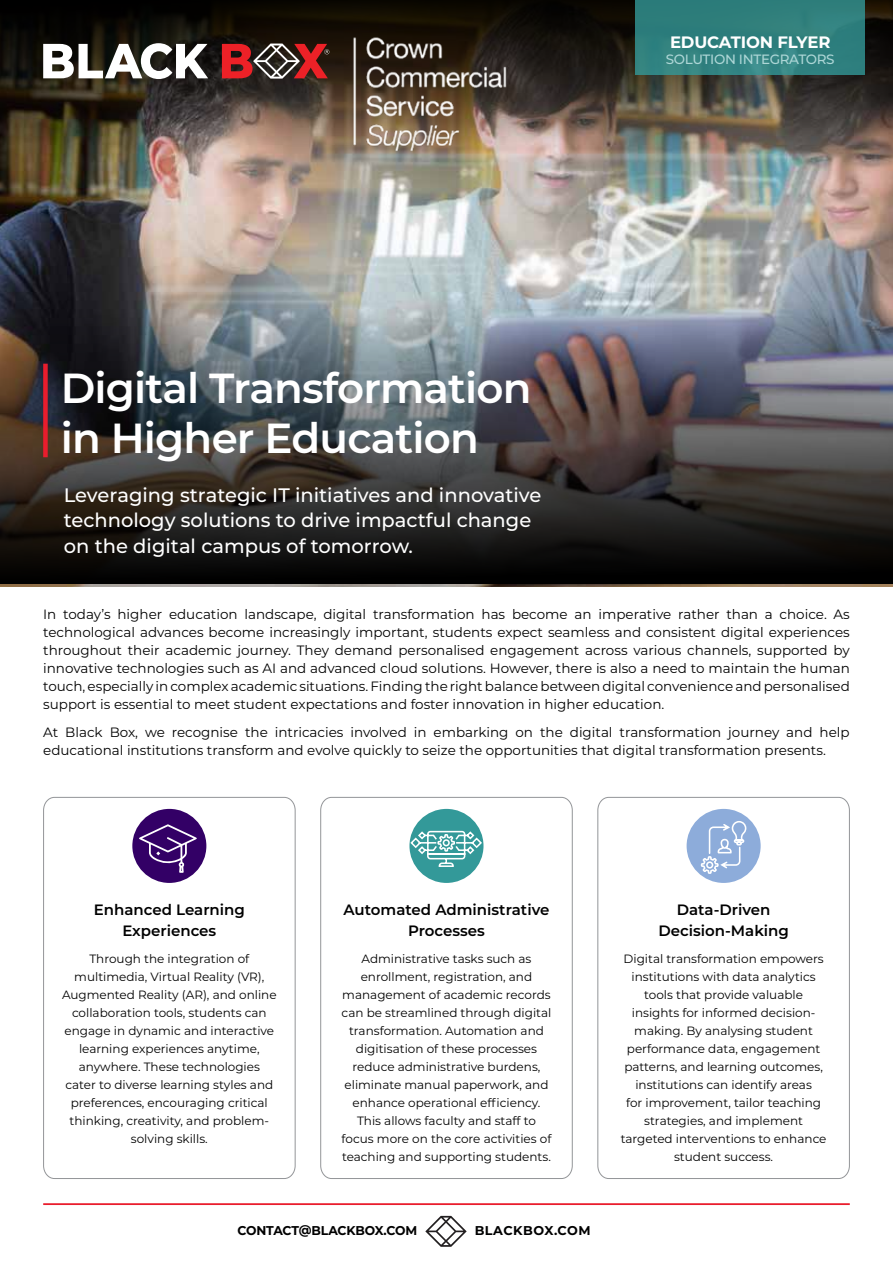
<style>
.page{position:relative;width:893px;height:1263px;background:#fff}
.page>*{position:absolute;margin:0;border:0;box-sizing:border-box;transform-origin:0 0}
.t1{font:600 42px/50.4px "Montserrat";letter-spacing:-.02em;color:#fff}
.t2{font:500 19.5px/25.5px "Montserrat";color:#fff}
.t3{font:700 16.5px "Montserrat";letter-spacing:-.01em;color:#fff}
.t4{font:600 15px/21px "Montserrat";color:#000;text-align:center}
.t5{font:13.5px/18px "Montserrat";color:#000;text-align:justify}
.t6{font:500 13.5px "Montserrat";letter-spacing:-.025em;color:#add6d6}
.t7{font:700 12.75px "Montserrat";letter-spacing:-.01em;color:#000}
.t8{font:700 12.75px "Montserrat";letter-spacing:.04em;color:#000101}
.t9{font:12px/18px "Montserrat";color:#000;text-align:center}
</style>
<div class="page">
<svg style="left:425px;top:1216px;width:42px;height:31px"></svg>
<hr style="left:43px;top:1203px;width:807px;height:2px;background:#e91d2d">
<img style="left:0;top:196px;width:893px;height:390px">
<img style="left:0;top:212px;width:893px;height:372px">
<img style="left:0;top:0;width:893px;height:196px">
<div style="left:43px;top:364px;width:5px;height:93px;background:#e91d2d"></div>
<div style="left:635px;top:0;width:230px;height:75px;background:#2f7f7d"></div>
<svg style="left:43px;top:43px;width:165px;height:36px"></svg>
<svg style="left:222px;top:44px;width:107px;height:35px;background:#883736"></svg>
<svg style="left:43px;top:797px;width:253px;height:382px"></svg>
<div style="left:132px;top:809px;width:74px;height:74px;background:#306;border-radius:50%"></div>
<svg style="left:320px;top:797px;width:253px;height:382px"></svg>
<div style="left:409px;top:809px;width:74px;height:74px;background:#399;border-radius:50%"></div>
<svg style="left:597px;top:797px;width:253px;height:382px"></svg>
<div style="left:687px;top:809px;width:74px;height:74px;background:#8dacda;border-radius:50%"></div>
<svg style="left:700px;top:821px;width:47px;height:54px"></svg>
<svg style="left:409px;top:830px;width:74px;height:38px"></svg>
<svg style="left:139px;top:824px;width:58px;height:49px"></svg>
<img style="left:347px;top:30px;width:165px;height:126px">
<h1 class="t1" style="left:61px;top:361px;width:472px">Digital Transformation in Higher Education</h1>
<h2 class="t2" style="left:64px;top:481px;width:479px">Leveraging strategic IT initiatives and innovative technology solutions to drive impactful change on the digital campus of tomorrow.</h2>
<h3 class="t3" style="left:670px;top:30px;width:162px">EDUCATION FLYER</h3>
<p class="t6" style="left:666px;top:50px;width:170px">SOLUTION INTEGRATORS</p>
<p class="t5" style="left:43px;top:604px;width:808px">In today’s higher education landscape, digital transformation has become an imperative rather than a choice. As technological advances become increasingly important, students expect seamless and consistent digital experiences throughout their academic journey. They demand personalised engagement across various channels, supported by innovative technologies such as AI and advanced cloud solutions. However, there is also a need to maintain the human touch, especially in complex academic situations. Finding the right balance between digital convenience and personalised support is essential to meet student expectations and foster innovation in higher education.</p>
<p class="t5" style="left:43px;top:723px;width:808px">At Black Box, we recognise the intricacies involved in embarking on the digital transformation journey and help educational institutions transform and evolve quickly to seize the opportunities that digital transformation presents.</p>
<p class="t4" style="left:94px;top:899px;width:153px">Enhanced Learning<br>Experiences</p>
<p class="t9" style="left:62px;top:949px;width:216px">Through the integration of multimedia, Virtual Reality (VR),<br>Augmented Reality (AR), and online collaboration tools, students can engage in dynamic and interactive learning experiences anytime, anywhere. These technologies cater to diverse learning styles and preferences, encouraging critical thinking, creativity, and problem&shy;solving skills.</p>
<p class="t4" style="left:344px;top:899px;width:207px">Automated Administrative<br>Processes</p>
<p class="t9" style="left:342px;top:949px;width:211px">Administrative tasks such as enrollment, registration, and management of academic records can be streamlined through digital transformation. Automation and digitisation of these processes reduce administrative burdens, eliminate manual paperwork, and enhance operational efficiency.<br>This allows faculty and staff to focus more on the core activities of teaching and supporting students.</p>
<p class="t7" style="left:237px;top:1221px;width:181px">CONTACT@BLACKBOX.COM</p>
<p class="t8" style="left:475px;top:1221px;width:118px">BLACKBOX.COM</p>
<p class="t4" style="left:658px;top:899px;width:132px">Data-Driven<br>Decision-Making</p>
<p class="t9" style="left:621px;top:949px;width:207px">Digital transformation empowers institutions with data analytics tools that provide valuable insights for informed decision&shy;making. By analysing student performance data, engagement patterns, and learning outcomes, institutions can identify areas<br>for improvement, tailor teaching strategies, and implement targeted interventions to enhance student success.</p>
</div>
